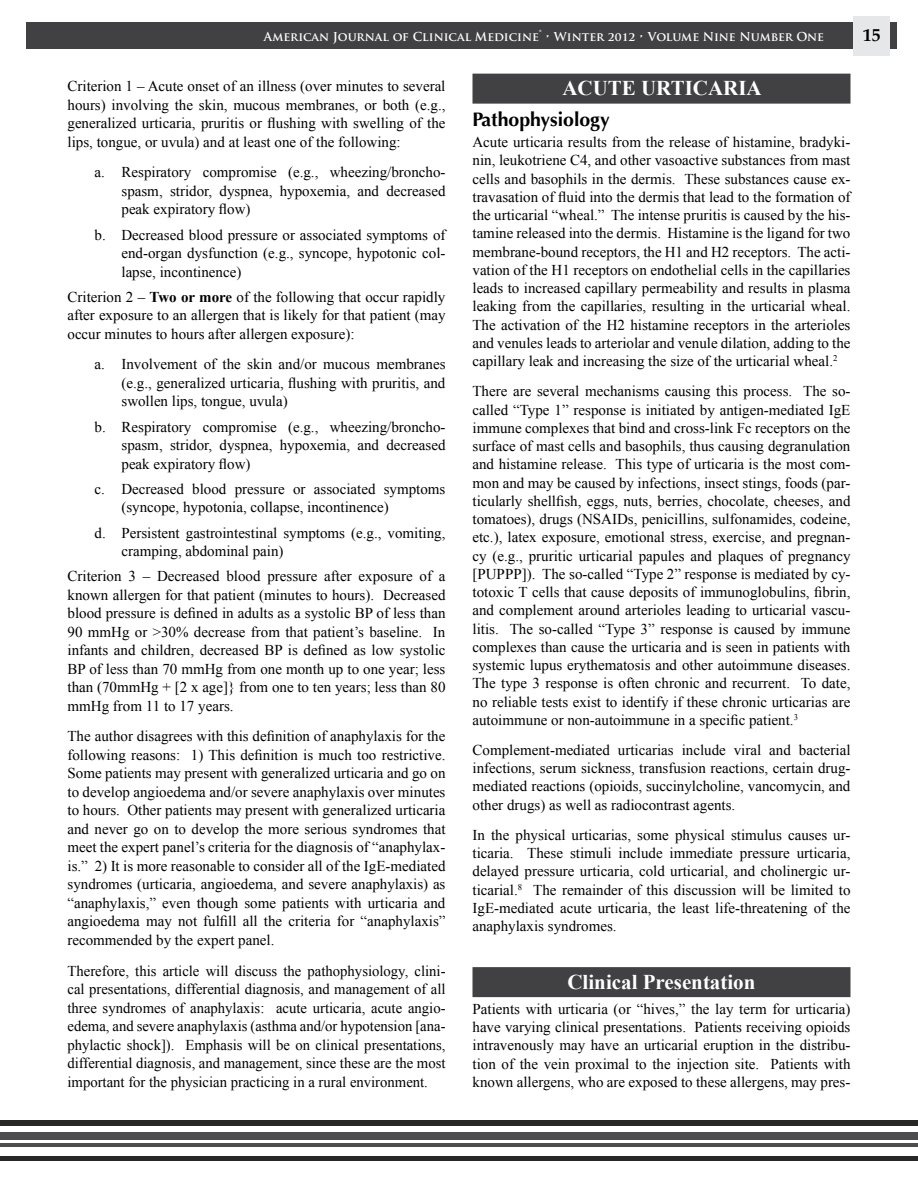
<style>
.page{position:relative;width:918px;height:1188px;background:#fff}
.page>*{position:absolute;margin:0;border:0;box-sizing:border-box;transform-origin:0 0}
.t1{font:700 21px "Times New Roman";color:#fff}
.t2{font:700 19.5px "Optima";color:#000}
.t3{font:700 18px "Palatino";color:#000}
.t4{font:15px/18.3px "Times New Roman";color:#000;text-align:justify}
.t5{font:700 12px "Trajan Pro";color:#fff}
.s1{font-weight:700}
</style>
<div class="page">
<div style="left:26px;top:22px;width:871px;height:27px;background:#414042"></div>
<div style="left:853px;top:16px;width:37px;height:40px;background:#e6e7e8"></div>
<div style="left:0;top:1121px;width:918px;height:40px;background:#292829"></div>
<div style="left:0;top:1126px;width:918px;height:29px;background:#fff"></div>
<div style="left:0;top:1133px;width:918px;height:7px;background:#4d4d4f"></div>
<hr style="left:0;top:1143px;width:918px;height:3px;background:#4d4d4f">
<div style="left:472px;top:74px;width:378px;height:30px;background:#414042"></div>
<div style="left:472px;top:967px;width:378px;height:30px;background:#414042"></div>
<p class="t5" style="left:264px;top:29px;width:562px">American Journal of Clinical Medicine® • Winter 2012 • Volume Nine Number One</p>
<p class="t3" style="left:863px;top:20px;width:19px">15</p>
<p class="t4" style="left:68px;top:77px;width:380px">Criterion 1 – Acute onset of an illness (over minutes to several hours) involving the skin, mucous membranes, or both (e.g., generalized urticaria, pruritis or flushing with swelling of the lips, tongue, or uvula) and at least one of the following:</p>
<p class="t4" style="left:122px;top:163px;width:326px;text-indent:-27px">a. Respiratory compromise (e.g., wheezing/broncho&shy;spasm, stridor, dyspnea, hypoxemia, and decreased peak expiratory flow)</p>
<p class="t4" style="left:122px;top:225px;width:326px;text-indent:-27px">b. Decreased blood pressure or associated symptoms of end-organ dysfunction (e.g., syncope, hypotonic col&shy;lapse, incontinence)</p>
<p class="t4" style="left:68px;top:287px;width:379px">Criterion 2 – <span class="s1">Two or more</span> of the following that occur rapidly after exposure to an allergen that is likely for that patient (may occur minutes to hours after allergen exposure):</p>
<p class="t4" style="left:122px;top:355px;width:326px;text-indent:-27px">a. Involvement of the skin and/or mucous membranes (e.g., generalized urticaria, flushing with pruritis, and swollen lips, tongue, uvula)</p>
<p class="t4" style="left:122px;top:417px;width:326px;text-indent:-27px">b. Respiratory compromise (e.g., wheezing/broncho&shy;spasm, stridor, dyspnea, hypoxemia, and decreased peak expiratory flow)</p>
<p class="t4" style="left:122px;top:479px;width:325px;text-indent:-27px">c. Decreased blood pressure or associated symptoms (syncope, hypotonia, collapse, incontinence)</p>
<p class="t4" style="left:122px;top:523px;width:325px;text-indent:-27px">d. Persistent gastrointestinal symptoms (e.g., vomiting, cramping, abdominal pain)</p>
<p class="t4" style="left:68px;top:567px;width:380px">Criterion 3 – Decreased blood pressure after exposure of a known allergen for that patient (minutes to hours). Decreased blood pressure is defined in adults as a systolic BP of less than 90 mmHg or &gt;30% decrease from that patient’s baseline. In infants and children, decreased BP is defined as low systolic BP of less than 70 mmHg from one month up to one year; less than (70mmHg + [2 x age]} from one to ten years; less than 80 mmHg from 11 to 17 years.</p>
<p class="t4" style="left:68px;top:727px;width:380px">The author disagrees with this definition of anaphylaxis for the following reasons: 1) This definition is much too restrictive.<br>Some patients may present with generalized urticaria and go on to develop angioedema and/or severe anaphylaxis over minutes to hours. Other patients may present with generalized urticaria and never go on to develop the more serious syndromes that meet the expert panel’s criteria for the diagnosis of “anaphylax&shy;is.” 2) It is more reasonable to consider all of the IgE-mediated syndromes (urticaria, angioedema, and severe anaphylaxis) as “anaphylaxis,” even though some patients with urticaria and angioedema may not fulfill all the criteria for “anaphylaxis” recommended by the expert panel.</p>
<p class="t4" style="left:68px;top:961px;width:380px">Therefore, this article will discuss the pathophysiology, clini&shy;cal presentations, differential diagnosis, and management of all three syndromes of anaphylaxis: acute urticaria, acute angio&shy;edema, and severe anaphylaxis (asthma and/or hypotension [ana&shy;phylactic shock]). Emphasis will be on clinical presentations, differential diagnosis, and management, since these are the most important for the physician practicing in a rural environment.</p>
<h1 class="t1" style="left:562px;top:74px;width:201px">ACUTE URTICARIA</h1>
<h2 class="t2" style="left:472px;top:108px;width:139px">Pathophysiology</h2>
<p class="t4" style="left:472px;top:133px;width:380px">Acute urticaria results from the release of histamine, bradyki&shy;nin, leukotriene C4, and other vasoactive substances from mast cells and basophils in the dermis. These substances cause ex&shy;travasation of fluid into the dermis that lead to the formation of the urticarial “wheal.” The intense pruritis is caused by the his&shy;tamine released into the dermis. Histamine is the ligand for two membrane-bound receptors, the H1 and H2 receptors. The acti&shy;vation of the H1 receptors on endothelial cells in the capillaries leads to increased capillary permeability and results in plasma leaking from the capillaries, resulting in the urticarial wheal.<br>The activation of the H2 histamine receptors in the arterioles and venules leads to arteriolar and venule dilation, adding to the capillary leak and increasing the size of the urticarial wheal.<sup>2</sup></p>
<p class="t4" style="left:472px;top:382px;width:380px">There are several mechanisms causing this process. The so&shy;called “Type 1” response is initiated by antigen-mediated IgE immune complexes that bind and cross-link Fc receptors on the surface of mast cells and basophils, thus causing degranulation and histamine release. This type of urticaria is the most com&shy;mon and may be caused by infections, insect stings, foods (par&shy;ticularly shellfish, eggs, nuts, berries, chocolate, cheeses, and tomatoes), drugs (NSAIDs, penicillins, sulfonamides, codeine, etc.), latex exposure, emotional stress, exercise, and pregnan&shy;cy (e.g., pruritic urticarial papules and plaques of pregnancy [PUPPP]). The so-called “Type 2” response is mediated by cy&shy;totoxic T cells that cause deposits of immunoglobulins, fibrin, and complement around arterioles leading to urticarial vascu&shy;litis. The so-called “Type 3” response is caused by immune complexes than cause the urticaria and is seen in patients with systemic lupus erythematosis and other autoimmune diseases.<br>The type 3 response is often chronic and recurrent. To date, no reliable tests exist to identify if these chronic urticarias are autoimmune or non-autoimmune in a specific patient.<sup>3</sup></p>
<p class="t4" style="left:472px;top:741px;width:380px">Complement-mediated urticarias include viral and bacterial infections, serum sickness, transfusion reactions, certain drug&shy;mediated reactions (opioids, succinylcholine, vancomycin, and other drugs) as well as radiocontrast agents.</p>
<p class="t4" style="left:472px;top:825px;width:380px">In the physical urticarias, some physical stimulus causes ur&shy;ticaria. These stimuli include immediate pressure urticaria, delayed pressure urticaria, cold urticarial, and cholinergic ur&shy;ticarial.<sup>8</sup> The remainder of this discussion will be limited to IgE-mediated acute urticaria, the least life-threatening of the anaphylaxis syndromes.</p>
<h1 class="t1" style="left:567px;top:967px;width:190px">Clinical Presentation</h1>
<p class="t4" style="left:472px;top:999px;width:380px">Patients with urticaria (or “hives,” the lay term for urticaria) have varying clinical presentations. Patients receiving opioids intravenously may have an urticarial eruption in the distribu&shy;tion of the vein proximal to the injection site. Patients with known allergens, who are exposed to these allergens, may pres-</p>
</div>
